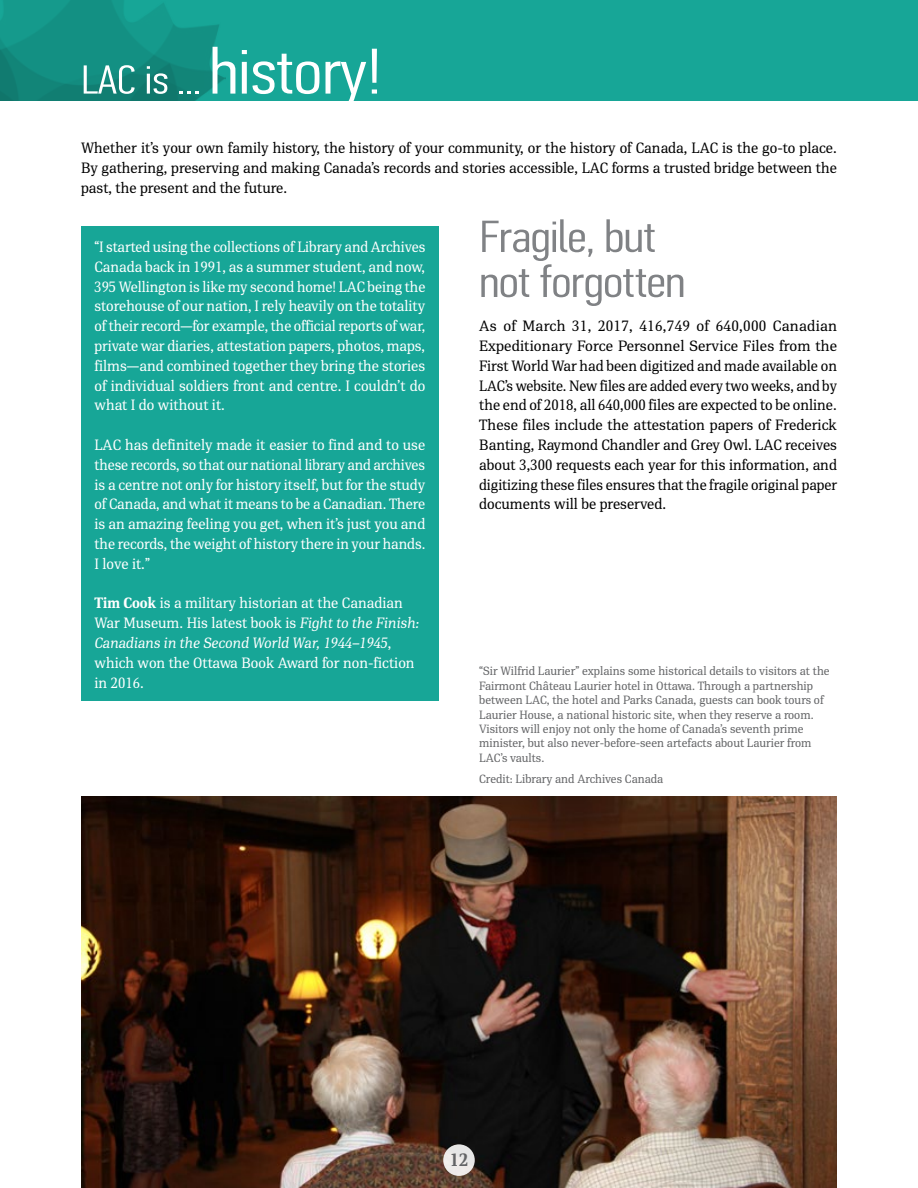
<style>
.page{position:relative;width:918px;height:1188px;background:#fff}
.page>*{position:absolute;margin:0;border:0;box-sizing:border-box;transform-origin:0 0}
.Subtitle{font:300 45px/45px "PF Din Text Comp Pro";letter-spacing:-.015em;color:#808285;scale:1.25 1}
.t1{font:300 40.5px "PF Din Text Comp Pro";color:#fff;scale:1.25 1}
.t2{font:700 18px "PFDIN Serif";color:#636466}
.Citations{font:15px/19.8px "PFDIN Serif";color:#fff;text-align:justify}
.Text-Single{font:15px/19.8px "PFDIN Serif";color:#000;text-align:justify}
.Captions{font:12px/14.4px "PFDIN Serif";color:#636466}
.s1{font-size:64.5px}
.s2{font-weight:700}
.s3{font-style:italic}
</style>
<div class="page">
<svg style="left:0;top:0;width:918px;height:100px;background:#16a092"></svg>
<div style="left:81px;top:226px;width:358px;height:475px;background:#17a697"></div>
<img style="left:81px;top:796px;width:756px;height:392px">
<svg style="left:443px;top:1144px;width:32px;height:32px"></svg>
<p class="t1" style="left:81px;top:57px;width:243px">LAC is ... <span class="s1">history!</span></p>
<p class="Text-Single" style="left:81px;top:138px;width:758px">Whether it’s your own family history, the history of your community, or the history of Canada, LAC is the go-to place.<br>By gathering, preserving and making Canada’s records and stories accessible, LAC forms a trusted bridge between the past, the present and the future.</p>
<p class="Citations" style="left:95px;top:237px;width:332px">“I started using the collections of Library and Archives Canada back in 1991, as a summer student, and now, 395 Wellington is like my second home! LAC being the storehouse of our nation, I rely heavily on the totality of their record—for example, the official reports of war, private war diaries, attestation papers, photos, maps, films—and combined together they bring the stories of individual soldiers front and centre. I couldn’t do what I do without it.</p>
<p class="Citations" style="left:95px;top:435px;width:332px">LAC has definitely made it easier to find and to use these records, so that our national library and archives is a centre not only for history itself, but for the study of Canada, and what it means to be a Canadian. There is an amazing feeling you get, when it’s just you and the records, the weight of history there in your hands.<br>I love it.”</p>
<p class="Citations" style="left:95px;top:593px;width:326px;text-align:left"><span class="s2">Tim Cook</span> is a military historian at the Canadian War Museum. His latest book is <span class="s3">Fight to the Finish:<br>Canadians in the Second World War, 1944–1945</span>, which won the Ottawa Book Award for non-fiction in 2016.</p>
<p class="Subtitle" style="left:479px;top:214px;width:167px">Fragile, but not forgotten</p>
<p class="Text-Single" style="left:479px;top:316px;width:359px">As of March 31, 2017, 416,749 of 640,000 Canadian Expeditionary Force Personnel Service Files from the First World War had been digitized and made available on LAC’s website. New files are added every two weeks, and by the end of 2018, all 640,000 files are expected to be online.<br>These files include the attestation papers of Frederick Banting, Raymond Chandler and Grey Owl. LAC receives about 3,300 requests each year for this information, and digitizing these files ensures that the fragile original paper documents will be preserved.</p>
<p class="Captions" style="left:479px;top:664px;width:352px">“Sir Wilfrid Laurier” explains some historical details to visitors at the Fairmont Château Laurier hotel in Ottawa. Through a partnership between LAC, the hotel and Parks Canada, guests can book tours of Laurier House, a national historic site, when they reserve a room.<br>Visitors will enjoy not only the home of Canada’s seventh prime minister, but also never-before-seen artefacts about Laurier from LAC’s vaults.</p>
<p class="Captions" style="left:479px;top:772px;width:186px">Credit: Library and Archives Canada</p>
<p class="t2" style="left:450px;top:1149px;width:20px">12</p>
</div>
